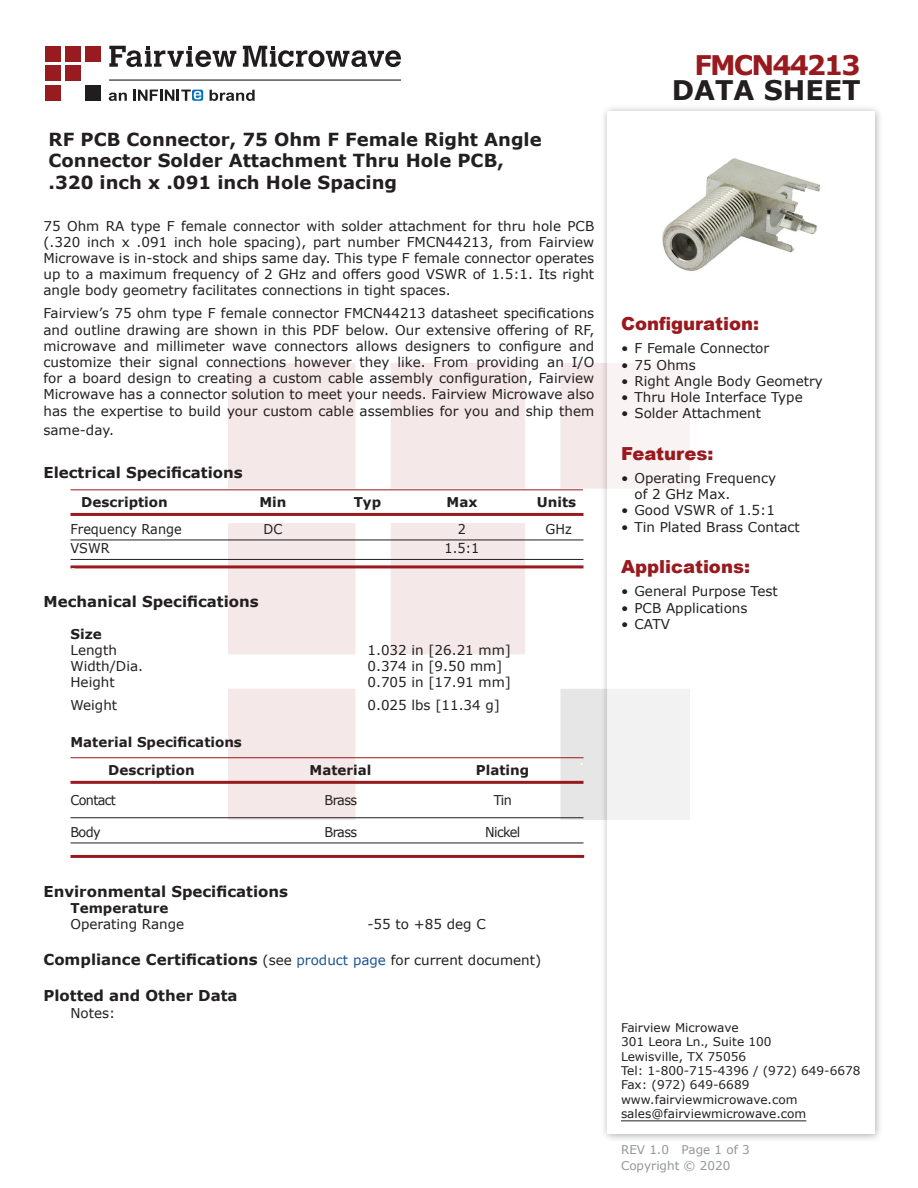
<style>
.page{position:relative;width:918px;height:1188px;background:#fff}
.page>*{position:absolute;margin:0;border:0;box-sizing:border-box;transform-origin:0 0}
.FM{font:700 27px "Verdana";letter-spacing:-.07em;color:#981a1e}
.t1{font:700 27px "Verdana";color:#231f20}
.Web_Description_Para{font:700 18px/21.6px "Verdana";color:#231f20}
.Applications_Header{font:900 18px "Arial";color:#981a1e}
.Head1_for_Compliance{font:700 15px "Verdana";color:#231f20}
.Head1{font:700 15px "Verdana";color:#231f20}
.Table-Footer{font:700 15px "Verdana";color:#f2f3f4}
.MarketingDescription{font:13.5px/16.2px "Verdana";color:#231f20;text-align:justify}
.Specs_Para{font:13.5px "Verdana";color:#231f20}
.Table_Body_Connector{font:13.5px "Verdana";letter-spacing:-.05em;color:#231f20;scale:.95 1}
.Table-Body{font:13.5px "Verdana";color:#231f20;scale:.95 1}
.Head2{font:700 13.5px "Verdana";color:#231f20}
.Table_Header_Connect{font:700 13.5px "Verdana";color:#231f20}
.Table-Header{font:700 13.5px "Verdana";color:#231f20}
.Head2_after_Head1{font:700 13.5px "Verdana";color:#231f20}
.FM_Info{font:12px "Verdana";color:#231f20}
.REV_Info{font:12px "Verdana";color:#939598}
.Head1-2{font:700 10.5px "Verdana";color:#fff}
.s1{font-weight:400;font-size:13.5px}
.s2{font-weight:400;font-size:13.5px;color:#1a5392}
</style>
<div class="page">
<div style="left:45px;top:46px;width:16px;height:15px;background:#971b1f"></div>
<div style="left:65px;top:66px;width:16px;height:15px;background:#971b1f"></div>
<div style="left:85px;top:85px;width:16px;height:16px;background:#211d1e"></div>
<div style="left:45px;top:85px;width:16px;height:16px;background:#971b1f"></div>
<div style="left:85px;top:46px;width:16px;height:15px;background:#971b1f"></div>
<div style="left:45px;top:66px;width:16px;height:15px;background:#971b1f"></div>
<div style="left:65px;top:46px;width:16px;height:15px;background:#971b1f"></div>
<svg style="left:109px;top:46px;width:292px;height:21px"></svg>
<svg style="left:192px;top:90px;width:11px;height:11px"></svg>
<svg style="left:133px;top:90px;width:68px;height:11px"></svg>
<svg style="left:210px;top:90px;width:45px;height:11px"></svg>
<svg style="left:109px;top:93px;width:18px;height:8px"></svg>
<hr style="left:109px;top:80px;width:292px;height:1px;background:#211d1e">
<hr style="left:70px;top:489px;width:513px;height:1px;background:#981a1e">
<hr style="left:70px;top:513px;width:514px;height:3px;background:#981a1e">
<hr style="left:70px;top:540px;width:514px;height:1px;background:#231f20">
<hr style="left:70px;top:559px;width:514px;height:1px;background:#231f20">
<hr style="left:70px;top:565px;width:514px;height:3px;background:#981a1e">
<hr style="left:70px;top:757px;width:514px;height:1px;background:#981a1e">
<hr style="left:70px;top:781px;width:514px;height:3px;background:#981a1e">
<hr style="left:70px;top:817px;width:514px;height:1px;background:#231f20">
<hr style="left:70px;top:843px;width:514px;height:1px;background:#231f20">
<hr style="left:70px;top:855px;width:514px;height:3px;background:#981a1e">
<div style="left:600px;top:104px;width:284px;height:1039px;background:#231f20;opacity:.75"></div>
<div style="left:608px;top:111px;width:267px;height:1023px;background:#fff"></div>
<hr style="left:621px;top:1120px;width:185px;height:1px;background:#231f20">
<img style="left:662px;top:158px;width:159px;height:113px">
<p class="Web_Description_Para" style="left:49px;top:128px;width:495px">RF PCB Connector, 75 Ohm F Female Right Angle<br>Connector Solder Attachment Thru Hole PCB, .320 inch x .091 inch Hole Spacing</p>
<p class="MarketingDescription" style="left:44px;top:217px;width:552px">75 Ohm RA type F female connector with solder attachment for thru hole PCB (.320 inch x .091 inch hole spacing), part number FMCN44213, from Fairview Microwave is in-stock and ships same day. This type F female connector operates up to a maximum frequency of 2 GHz and offers good VSWR of 1.5:1. Its right angle body geometry facilitates connections in tight spaces.</p>
<p class="MarketingDescription" style="left:44px;top:305px;width:552px">Fairview’s 75 ohm type F female connector FMCN44213 datasheet specifications and outline drawing are shown in this PDF below. Our extensive offering of RF, microwave and millimeter wave connectors allows designers to configure and customize their signal connections however they like. From providing an I/O for a board design to creating a custom cable assembly configuration, Fairview Microwave has a connector solution to meet your needs. Fairview Microwave also has the expertise to build your custom cable assemblies for you and ship them</p>
<p class="MarketingDescription" style="left:44px;top:422px;width:72px">same-day.</p>
<p class="Head1" style="left:44px;top:462px;width:201px">Electrical Specifications</p>
<p class="Table-Header" style="left:81px;top:492px;width:88px">Description</p>
<p class="Table-Header" style="left:259px;top:492px;width:29px">Min</p>
<p class="Table-Header" style="left:354px;top:492px;width:29px">Typ</p>
<p class="Table-Header" style="left:447px;top:492px;width:32px">Max</p>
<p class="Table-Header" style="left:537px;top:492px;width:41px">Units</p>
<p class="Table-Body" style="left:70px;top:520px;width:119px">Frequency Range</p>
<p class="Table-Body" style="left:264px;top:520px;width:21px">DC</p>
<p class="Table-Body" style="left:458px;top:520px;width:10px">2</p>
<p class="Table-Body" style="left:546px;top:520px;width:29px">GHz</p>
<p class="Table-Body" style="left:70px;top:539px;width:43px">VSWR</p>
<p class="Table-Body" style="left:445px;top:539px;width:38px">1.5:1</p>
<p class="Table-Footer" style="left:70px;top:555px;width:7px">.</p>
<p class="Head1" style="left:44px;top:591px;width:217px">Mechanical Specifications</p>
<p class="Head2" style="left:70px;top:624px;width:33px">Size</p>
<p class="Specs_Para" style="left:70px;top:641px;width:48px">Length</p>
<p class="Specs_Para" style="left:368px;top:641px;width:145px">1.032 in [26.21 mm]</p>
<p class="Specs_Para" style="left:70px;top:657px;width:74px">Width/Dia.</p>
<p class="Specs_Para" style="left:368px;top:657px;width:136px">0.374 in [9.50 mm]</p>
<p class="Specs_Para" style="left:70px;top:673px;width:46px">Height</p>
<p class="Specs_Para" style="left:368px;top:673px;width:145px">0.705 in [17.91 mm]</p>
<p class="Specs_Para" style="left:70px;top:696px;width:48px">Weight</p>
<p class="Specs_Para" style="left:368px;top:696px;width:134px">0.025 lbs [11.34 g]</p>
<p class="Head2" style="left:70px;top:733px;width:173px">Material Specifications</p>
<p class="Head1-2" style="left:580px;top:754px;width:5px">.</p>
<p class="Table_Header_Connect" style="left:108px;top:760px;width:88px">Description</p>
<p class="Table_Header_Connect" style="left:310px;top:760px;width:63px">Material</p>
<p class="Table_Header_Connect" style="left:476px;top:760px;width:55px">Plating</p>
<p class="Table_Body_Connector" style="left:70px;top:790px;width:49px">Contact</p>
<p class="Table_Body_Connector" style="left:325px;top:790px;width:36px">Brass</p>
<p class="Table_Body_Connector" style="left:494px;top:790px;width:21px">Tin</p>
<p class="Table_Body_Connector" style="left:70px;top:823px;width:33px">Body</p>
<p class="Table_Body_Connector" style="left:325px;top:823px;width:36px">Brass</p>
<p class="Table_Body_Connector" style="left:485px;top:823px;width:39px">Nickel</p>
<p class="Head1" style="left:44px;top:881px;width:246px">Environmental Specifications</p>
<p class="Head2_after_Head1" style="left:70px;top:899px;width:100px">Temperature</p>
<p class="Specs_Para" style="left:70px;top:915px;width:115px">Operating Range</p>
<p class="Specs_Para" style="left:368px;top:915px;width:120px">-55 to +85 deg C</p>
<p class="Head1_for_Compliance" style="left:44px;top:949px;width:499px">Compliance Certifications <span class="s1">(see</span> <span class="s2">product page</span> <span class="s1">for current document)</span></p>
<p class="Head1_for_Compliance" style="left:44px;top:985px;width:196px">Plotted and Other Data</p>
<p class="Specs_Para" style="left:70px;top:1003px;width:46px">Notes:</p>
<p class="FM" style="left:694px;top:46px;width:168px">FMCN44213</p>
<p class="t1" style="left:672px;top:71px;width:191px">DATA SHEET</p>
<p class="Applications_Header" style="left:621px;top:311px;width:140px">Configuration:</p>
<p class="MarketingDescription" style="left:621px;top:340px;width:150px">• F Female Connector</p>
<p class="MarketingDescription" style="left:621px;top:356px;width:76px">• 75 Ohms</p>
<p class="MarketingDescription" style="left:621px;top:373px;width:203px">• Right Angle Body Geometry</p>
<p class="MarketingDescription" style="left:621px;top:389px;width:183px">• Thru Hole Interface Type</p>
<p class="MarketingDescription" style="left:621px;top:405px;width:142px">• Solder Attachment</p>
<p class="Applications_Header" style="left:621px;top:441px;width:94px">Features:</p>
<p class="MarketingDescription" style="left:634px;top:470px;width:143px;text-indent:-14px">• Operating Frequency of 2 GHz Max.</p>
<p class="MarketingDescription" style="left:621px;top:502px;width:155px">• Good VSWR of 1.5:1</p>
<p class="MarketingDescription" style="left:621px;top:518px;width:180px">• Tin Plated Brass Contact</p>
<p class="Applications_Header" style="left:621px;top:554px;width:131px">Applications:</p>
<p class="MarketingDescription" style="left:621px;top:583px;width:158px">• General Purpose Test</p>
<p class="MarketingDescription" style="left:621px;top:599px;width:128px">• PCB Applications</p>
<p class="MarketingDescription" style="left:621px;top:616px;width:50px">• CATV</p>
<p class="FM_Info" style="left:621px;top:1019px;width:119px">Fairview Microwave</p>
<p class="FM_Info" style="left:621px;top:1034px;width:152px">301 Leora Ln., Suite 100</p>
<p class="FM_Info" style="left:621px;top:1048px;width:127px">Lewisville, TX 75056</p>
<p class="FM_Info" style="left:621px;top:1062px;width:241px">Tel: 1-800-715-4396 / (972) 649-6678</p>
<p class="FM_Info" style="left:621px;top:1077px;width:130px">Fax: (972) 649-6689</p>
<p class="FM_Info" style="left:621px;top:1091px;width:178px">www.fairviewmicrowave.com</p>
<p class="FM_Info" style="left:621px;top:1106px;width:187px">sales@fairviewmicrowave.com</p>
<p class="REV_Info" style="left:621px;top:1141px;width:130px">REV 1.0 Page 1 of 3</p>
<p class="REV_Info" style="left:621px;top:1157px;width:111px">Copyright © 2020</p>
</div>
